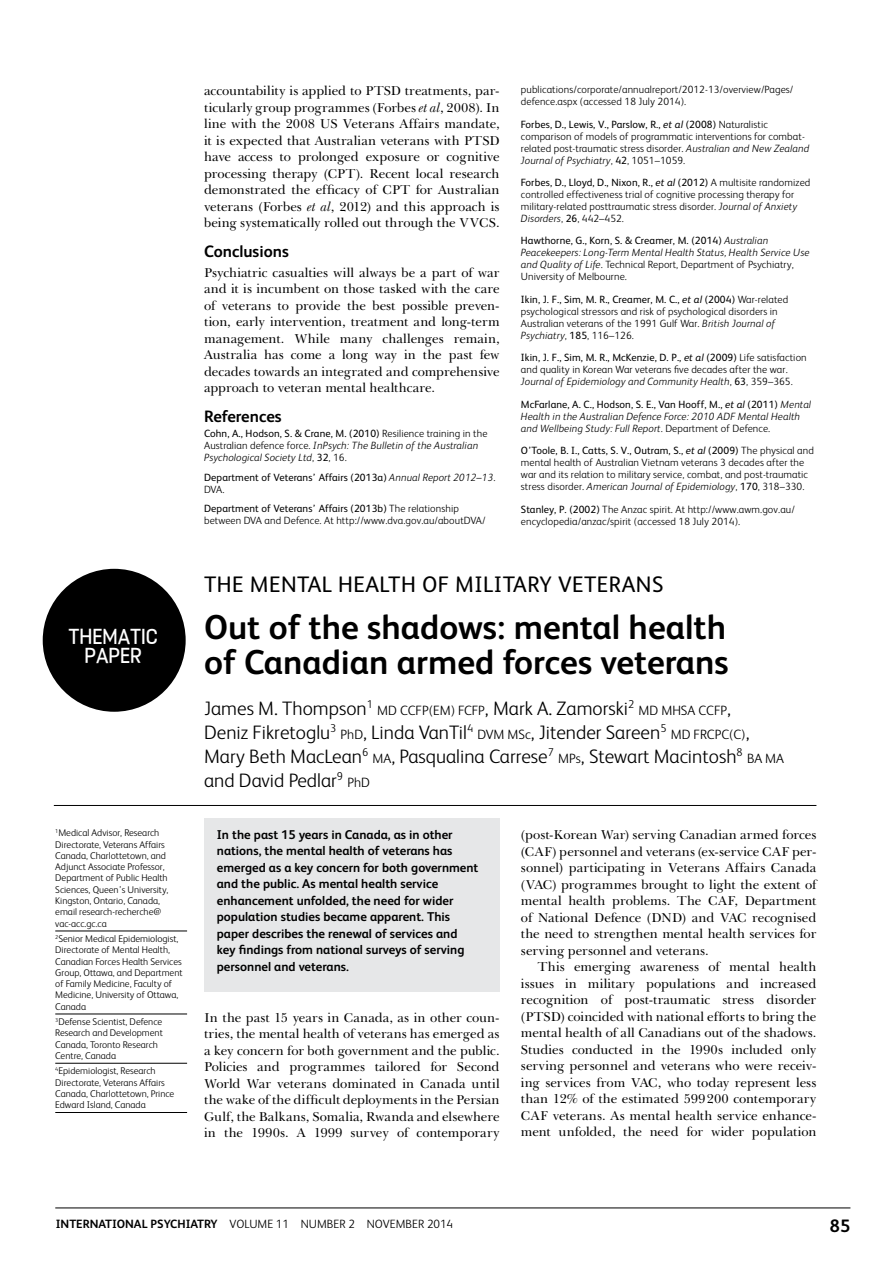
<style>
.page{position:relative;width:893px;height:1263px;background:#fff}
.page>*{position:absolute;margin:0;border:0;box-sizing:border-box;transform-origin:0 0}
.t1{font:700 34.5px/34.5px "FS Albert";color:#000}
.t2{font:24.3px/19.5px "FS Dillonv 1.01";color:#fff;text-align:center}
.t3{font:22.5px "FS Albert";letter-spacing:.02em;color:#000}
.t4{font:300 19.5px "FS Albert";color:#000}
.t5{font:700 18px "FS Albert";color:#000}
.t6{font:700 16.5px "FS Albert";color:#000}
.t7{font:300 13.5px "FS Albert";color:#000}
.t8{font:13.2px/16.5px "Baskerville BT";letter-spacing:-.005em;color:#000;text-align:justify}
.t9{font:700 12.75px/16.5px "FS Albert";color:#000}
.t10{font:300 12px "FS Albert";color:#000}
.t11{font:300 10.5px/12px "FS Albert";letter-spacing:.01em;color:#000}
.t12{font:italic 300 10.5px/12px "FS Albert";letter-spacing:.01em;color:#000}
.t13{font:10.5px/12px "FS Albert";letter-spacing:.01em;color:#000}
.t14{font:300 9.75px/11.2px "FS Albert";color:#000}
.s1{font-style:italic}
.s2{font-weight:400;font-style:normal}
.s3{font-style:normal}
.s4{font-weight:300;font-style:italic}
.s5{font-weight:300}
.s6{font-weight:400}
.s7{font-weight:400;font-style:italic}
.s8{font-size:13.5px}
.s9{font-size:19.5px}
.s10{font-weight:700}
</style>
<div class="page">
<hr style="left:55px;top:1208px;width:795px;height:1px;background:#000">
<div style="left:204px;top:818px;width:296px;height:174px;background:#e6e7e8"></div>
<div style="left:43px;top:569px;width:143px;height:143px;background:#000;border-radius:50%"></div>
<hr style="left:54px;top:805px;width:762px;height:1px;background:#000">
<hr style="left:55px;top:931px;width:132px;height:1px;background:#000">
<hr style="left:55px;top:1014px;width:132px;height:1px;background:#000">
<hr style="left:55px;top:1063px;width:132px;height:1px;background:#000">
<hr style="left:55px;top:1112px;width:132px;height:1px;background:#000">
<h2 class="t2" style="left:68px;top:624px;width:91px">THEMATIC<br>PAPER</h2>
<p class="t14" style="left:55px;top:827px;width:115px"><sup>1</sup>Medical Advisor, Research<br>Directorate, Veterans Affairs<br>Canada, Charlottetown, and<br>Adjunct Associate Professor,<br>Department of Public Health<br>Sciences, Queen’s University,<br>Kingston, Ontario, Canada, email research-recherche@ vac-acc.gc.ca</p>
<p class="t14" style="left:55px;top:932px;width:129px"><sup>2</sup>Senior Medical Epidemiologist,<br>Directorate of Mental Health,<br>Canadian Forces Health Services<br>Group, Ottawa, and Department of Family Medicine, Faculty of<br>Medicine, University of Ottawa,<br>Canada</p>
<p class="t14" style="left:55px;top:1015px;width:109px"><sup>3</sup>Defense Scientist, Defence<br>Research and Development<br>Canada, Toronto Research<br>Centre, Canada</p>
<p class="t14" style="left:55px;top:1065px;width:121px"><sup>4</sup>Epidemiologist, Research<br>Directorate, Veterans Affairs<br>Canada, Charlottetown, Prince<br>Edward Island, Canada</p>
<p class="t8" style="left:204px;top:83px;width:297px">accountability is applied to PTSD treatments, par&shy;ticularly group programmes (Forbes <span class="s1">et al</span>, 2008). In line with the 2008 US Veterans Affairs mandate, it is expected that Australian veterans with PTSD have access to prolonged exposure or cognitive processing therapy (CPT). Recent local research demonstrated the efficacy of CPT for Australian veterans (Forbes <span class="s1">et al</span>, 2012) and this approach is being systematically rolled out through the VVCS.</p>
<p class="t6" style="left:204px;top:240px;width:86px">Conclusions</p>
<p class="t8" style="left:204px;top:264px;width:297px">Psychiatric casualties will always be a part of war and it is incumbent on those tasked with the care of veterans to provide the best possible preven&shy;tion, early intervention, treatment and long-term management. While many challenges remain, Australia has come a long way in the past few decades towards an integrated and comprehensive approach to veteran mental healthcare.</p>
<p class="t6" style="left:204px;top:405px;width:79px">References</p>
<p class="t12" style="left:204px;top:427px;width:285px"><span class="s2">Cohn, A., Hodson, S. &amp; Crane, M. (2010)</span> <span class="s3">Resilience training in the<br>Australian defence force.</span> InPsych: The Bulletin of the Australian<br>Psychological Society Ltd<span class="s3">,</span> <span class="s2">32</span><span class="s3">, 16.</span></p>
<p class="t13" style="left:204px;top:471px;width:293px">Department of Veterans’ Affairs (2013a) <span class="s4">Annual Report 2012–13</span><span class="s5">.<br>DVA.</span></p>
<p class="t11" style="left:204px;top:502px;width:283px"><span class="s6">Department of Veterans’ Affairs (2013b)</span> The relationship between DVA and Defence. At http://www.dva.gov.au/aboutDVA/</p>
<p class="t11" style="left:521px;top:83px;width:274px">publications/corporate/annualreport/2012-13/overview/Pages/ defence.aspx (accessed 18 July 2014).</p>
<p class="t11" style="left:521px;top:117px;width:290px"><span class="s6">Forbes, D., Lewis, V., Parslow, R.,</span> <span class="s7">et al</span> <span class="s6">(2008)</span> Naturalistic comparison of models of programmatic interventions for combat&shy;related post-traumatic stress disorder. <span class="s1">Australian and New Zealand Journal of Psychiatry</span>, <span class="s6">42</span>, 1051–1059.</p>
<p class="t11" style="left:521px;top:176px;width:291px"><span class="s6">Forbes, D., Lloyd, D., Nixon, R.,</span> <span class="s7">et al</span> <span class="s6">(2012)</span> A multisite randomized controlled effectiveness trial of cognitive processing therapy for military-related posttraumatic stress disorder. <span class="s1">Journal of Anxiety Disorders</span>, <span class="s6">26</span>, 442–452.</p>
<p class="t12" style="left:521px;top:234px;width:290px"><span class="s2">Hawthorne, G., Korn, S. &amp; Creamer, M. (2014)</span> Australian Peacekeepers: Long-Term Mental Health Status, Health Service Use and Quality of Life<span class="s3">. Technical Report, Department of Psychiatry, University of Melbourne.</span></p>
<p class="t11" style="left:521px;top:293px;width:269px"><span class="s6">Ikin, J. F., Sim, M. R., Creamer, M. C.,</span> <span class="s7">et al</span> <span class="s6">(2004)</span> War-related psychological stressors and risk of psychological disorders in Australian veterans of the 1991 Gulf War. <span class="s1">British Journal of Psychiatry</span>, <span class="s6">185</span>, 116–126.</p>
<p class="t11" style="left:521px;top:351px;width:287px"><span class="s6">Ikin, J. F., Sim, M. R., McKenzie, D. P.,</span> <span class="s7">et al</span> <span class="s6">(2009)</span> Life satisfaction and quality in Korean War veterans five decades after the war.<br><span class="s1">Journal of Epidemiology and Community Health</span>, <span class="s6">63</span>, 359–365.</p>
<p class="t12" style="left:521px;top:398px;width:292px"><span class="s2">McFarlane, A. C., Hodson, S. E., Van Hooff, M.,</span> <span class="s6">et al</span> <span class="s2">(2011)</span> Mental<br>Health in the Australian Defence Force: 2010 ADF Mental Health and Wellbeing Study: Full Report<span class="s3">. Department of Defence.</span></p>
<p class="t11" style="left:521px;top:444px;width:294px"><span class="s6">O’Toole, B. I., Catts, S. V., Outram, S.,</span> <span class="s7">et al</span> <span class="s6">(2009)</span> The physical and mental health of Australian Vietnam veterans 3 decades after the war and its relation to military service, combat, and post-traumatic stress disorder. <span class="s1">American Journal of Epidemiology</span>, <span class="s6">170</span>, 318–330.</p>
<p class="t11" style="left:521px;top:502px;width:275px"><span class="s6">Stanley, P. (2002)</span> The Anzac spirit. At http://www.awm.gov.au/ encyclopedia/anzac/spirit (accessed 18 July 2014).</p>
<h3 class="t3" style="left:204px;top:569px;width:461px">THE MENTAL HEALTH OF MILITARY VETERANS</h3>
<h1 class="t1" style="left:204px;top:609px;width:526px">Out of the shadows: mental health of Canadian armed forces veterans</h1>
<h3 class="t4" style="left:204px;top:695px;width:432px">James M. Thompson<sup>1</sup> <span class="s8">MD CCFP(EM) FCFP</span>, Mark A. Zamorski<sup>2</sup></h3>
<p class="t7" style="left:639px;top:701px;width:94px">MD MHSA CCFP<span class="s9">,</span></p>
<h3 class="t4" style="left:204px;top:719px;width:464px">Deniz Fikretoglu<sup>3</sup> <span class="s8">PhD</span>, Linda VanTil<sup>4</sup> <span class="s8">DVM MSc</span>, Jitender Sareen<sup>5</sup></h3>
<p class="t7" style="left:671px;top:725px;width:80px">MD FRCPC(C)<span class="s9">,</span></p>
<h3 class="t4" style="left:204px;top:743px;width:540px">Mary Beth MacLean<sup>6</sup> <span class="s8">MA</span>, Pasqualina Carrese<sup>7</sup> <span class="s8">MPs</span>, Stewart Macintosh<sup>8</sup></h3>
<p class="t7" style="left:747px;top:749px;width:39px">BA MA</p>
<h3 class="t4" style="left:204px;top:767px;width:140px">and David Pedlar<sup>9</sup></h3>
<p class="t7" style="left:347px;top:773px;width:24px">PhD</p>
<p class="t9" style="left:217px;top:826px;width:263px">In the past 15 years in Canada, as in other nations, the mental health of veterans has emerged as a key concern for both government and the public. As mental health service enhancement unfolded, the need for wider population studies became apparent. This paper describes the renewal of services and key findings from national surveys of serving personnel and veterans.</p>
<p class="t8" style="left:204px;top:1009px;width:297px">In the past 15 years in Canada, as in other coun&shy;tries, the mental health of veterans has emerged as a key concern for both government and the public.<br>Policies and programmes tailored for Second World War veterans dominated in Canada until the wake of the difficult deployments in the Persian Gulf, the Balkans, Somalia, Rwanda and elsewhere in the 1990s. A 1999 survey of contemporary</p>
<p class="t8" style="left:521px;top:826px;width:297px">(post-Korean War) serving Canadian armed forces (CAF) personnel and veterans (ex-service CAF per&shy;sonnel) participating in Veterans Affairs Canada (VAC) programmes brought to light the extent of mental health problems. The CAF, Department of National Defence (DND) and VAC recognised the need to strengthen mental health services for serving personnel and veterans.</p>
<p class="t8" style="left:521px;top:958px;width:297px;text-indent:17px">This emerging awareness of mental health issues in military populations and increased recognition of post-traumatic stress disorder (PTSD) coincided with national efforts to bring the mental health of all Canadians out of the shadows.<br>Studies conducted in the 1990s included only serving personnel and veterans who were receiv&shy;ing services from VAC, who today represent less than 12% of the estimated 599200 contemporary CAF veterans. As mental health service enhance&shy;ment unfolded, the need for wider population</p>
<p class="t10" style="left:56px;top:1215px;width:399px"><span class="s10">INTERNATIONAL PSYCHIATRY</span> VOLUME 11 NUMBER 2 NOVEMBER 2014</p>
<h3 class="t5" style="left:830px;top:1214px;width:22px">85</h3>
</div>
